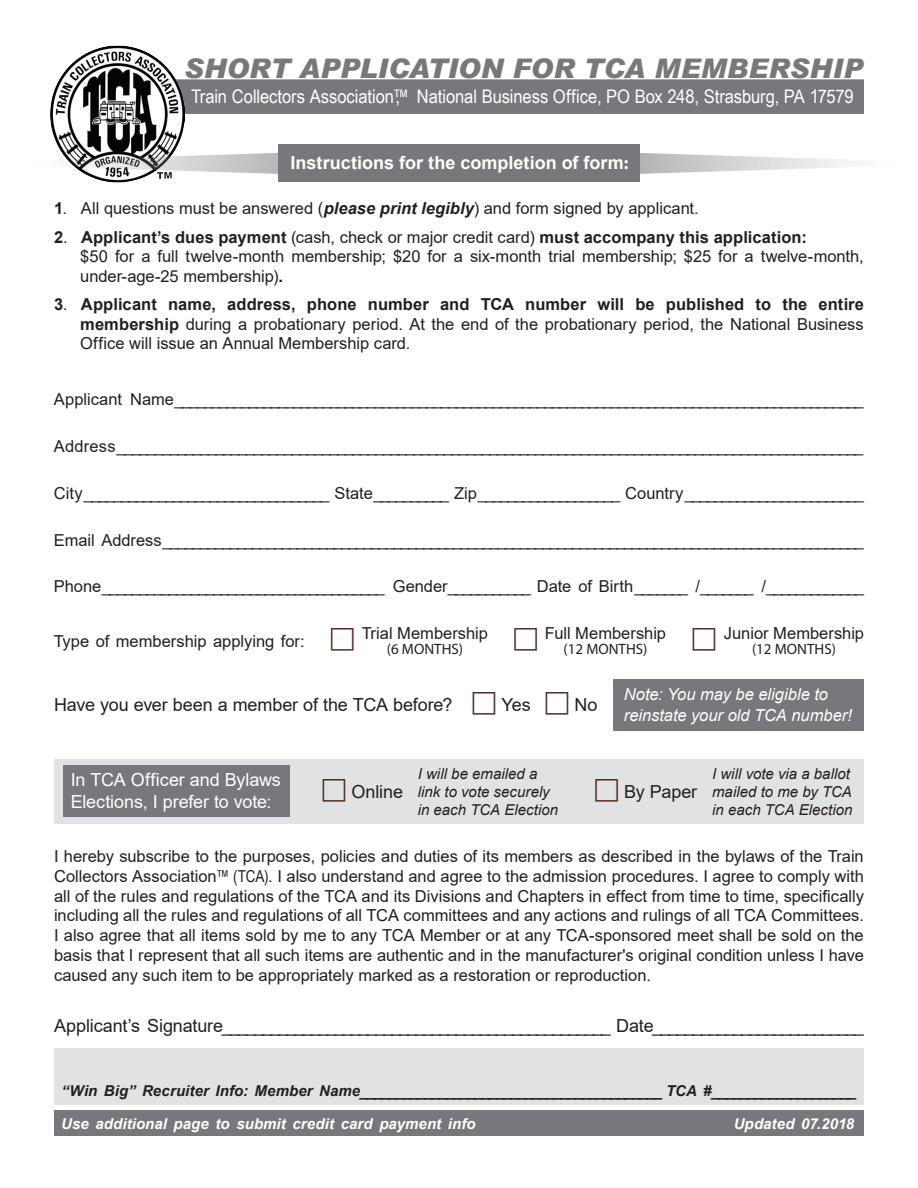
<style>
.page{position:relative;width:918px;height:1188px;background:#fff}
.page>*{position:absolute;margin:0;border:0;box-sizing:border-box;transform-origin:0 0}
.t1{font:italic 900 27px "Arial";color:#76787b}
.t2{font:18.75px "Arial Narrow";letter-spacing:-.005em;color:#fff;scale:1.08 1}
.t3{font:18px "Arial";letter-spacing:-.005em;color:#231f20}
.t4{font:18px/21.6px "Arial";letter-spacing:-.005em;color:#fff}
.t5{font:700 18px "Arial";color:#fff}
.t6{font:16.5px/19.8px "Arial";color:#231f20;text-align:justify}
.t7{font:italic 700 16.5px "Arial";color:#231f20}
.t8{font:italic 16.5px/20.2px "Arial";color:#fff}
.t9{font:italic 15px/18px "Arial";color:#231f20}
.t10{font:italic 700 15px "Arial";letter-spacing:.005em;color:#fff}
.t11{font:15px "Myriad Pro";color:#231f20}
.s1{font-family:"Myriad Pro"}
.s2{font-weight:700}
.s3{font-weight:700;font-style:italic}
.s4{font-family:"Arial Narrow"}
.s5{font-size:15px}
</style>
<div class="page">
<div style="left:54px;top:1048px;width:810px;height:56px;background:#e1e2e4"></div>
<div style="left:185px;top:79px;width:679px;height:35px;background:#76787b"></div>
<div style="left:614px;top:679px;width:250px;height:52px;background:#76787b"></div>
<div style="left:54px;top:759px;width:810px;height:65px;background:#e1e2e4"></div>
<div style="left:63px;top:765px;width:226px;height:51px;background:#76787b"></div>
<img style="left:50px;top:46px;width:135px;height:136px">
<div style="left:54px;top:1110px;width:810px;height:26px;background:#76787b"></div>
<svg style="left:50px;top:147px;width:802px;height:33px"></svg>
<div style="left:278px;top:144px;width:362px;height:38px;background:#76787b"></div>
<h1 class="t1" style="left:184px;top:52px;width:681px">SHORT APPLICATION FOR TCA MEMBERSHIP</h1>
<p class="t2" style="left:191px;top:83px;width:615px">Train Collectors Association™, National Business Office, PO Box 248, Strasburg, PA 17579</p>
<p class="t5" style="left:291px;top:150px;width:339px">Instructions for the completion of form<span class="s1">:</span></p>
<p class="t6" style="left:54px;top:199px;width:646px"><span class="s2">1</span>. All questions must be answered (<span class="s3">please print legibly</span>) and form signed by applicant.</p>
<p class="t6" style="left:80px;top:227px;width:785px;text-align:left;text-indent:-26px"><span class="s2">2</span>. <span class="s2">Applicant’s dues payment</span> (cash, check or major credit card) <span class="s2">must accompany this application:<br></span>$50 for a full twelve-month membership; $20 for a six-month trial membership; $25 for a twelve-month, under-age-25 membership)<span class="s2">.</span></p>
<p class="t6" style="left:80px;top:295px;width:785px;text-indent:-26px"><span class="s2">3</span>. <span class="s2">Applicant name, address, phone number and TCA number will be published to the entire membership</span> during a probationary period. At the end of the probationary period, the National Business Office will issue an Annual Membership card.</p>
<p class="t6" style="left:54px;top:389px;width:811px">Applicant Name_____________________________________________________________________________________________</p>
<p class="t6" style="left:54px;top:436px;width:811px">Address__________________________________________________________________________________________________</p>
<p class="t6" style="left:54px;top:483px;width:811px">City _________________________________ State__________ Zip ___________________ Country ________________________</p>
<p class="t6" style="left:54px;top:530px;width:811px">Email Address______________________________________________________________________________________________</p>
<p class="t6" style="left:54px;top:577px;width:811px">Phone______________________________________ Gender___________ Date of Birth _______ /_______ /_____________</p>
<p class="t6" style="left:54px;top:631px;width:252px">Type of membership applying for:</p>
<p class="t6" style="left:545px;top:623px;width:123px">Full Membership</p>
<p class="t11" style="left:564px;top:640px;width:85px">(12 MONTHS)</p>
<p class="t6" style="left:724px;top:623px;width:142px">Junior Membership</p>
<p class="t11" style="left:752px;top:640px;width:85px">(12 MONTHS)</p>
<p class="t6" style="left:362px;top:623px;width:128px">Trial Membership</p>
<p class="t11" style="left:387px;top:640px;width:78px">(6 MONTHS)</p>
<p class="t3" style="left:54px;top:692px;width:400px">Have you ever been a member of the TCA before?</p>
<p class="t3" style="left:501px;top:692px;width:31px">Yes</p>
<p class="t3" style="left:575px;top:692px;width:25px">No</p>
<p class="t8" style="left:624px;top:685px;width:230px">Note: You may be eligible to reinstate your old TCA number!</p>
<p class="t4" style="left:71px;top:769px;width:212px">In TCA Officer and Bylaws<br>Elections, I prefer to vote:</p>
<p class="t3" style="left:352px;top:779px;width:53px">Online</p>
<p class="t9" style="left:418px;top:765px;width:142px">I will be emailed a link to vote securely in each TCA Election</p>
<p class="t3" style="left:624px;top:779px;width:75px">By Paper</p>
<p class="t9" style="left:712px;top:765px;width:142px">I will vote via a ballot mailed to me by TCA in each TCA Election</p>
<p class="t6" style="left:54px;top:846px;width:812px">I hereby subscribe to the purposes, policies and duties of its members as described in the bylaws of the Train Collectors Association<span class="s4">™ (TCA)</span>. I also understand and agree to the admission procedures. I agree to comply with all of the rules and regulations of the TCA and its Divisions and Chapters in effect from time to time, specifically including all the rules and regulations of all TCA committees and any actions and rulings of all TCA Committees.<br>I also agree that all items sold by me to any TCA Member or at any TCA-sponsored meet shall be sold on the basis that I represent that all such items are authentic and in the manufacturer's original condition unless I have caused any such item to be appropriately marked as a restoration or reproduction.</p>
<p class="t3" style="left:54px;top:1014px;width:811px">Applicant’s Signature________________________________________________ Date__________________________</p>
<p class="t7" style="left:62px;top:1079px;width:796px"><span class="s5">“ Win Big” Recruiter Info: Member Name</span>__________________________________________ <span class="s5">TCA #</span>____________________</p>
<p class="t10" style="left:61px;top:1113px;width:416px">Use additional page to submit credit card payment info</p>
<p class="t10" style="left:734px;top:1113px;width:122px">Updated 07.2018</p>
</div>
